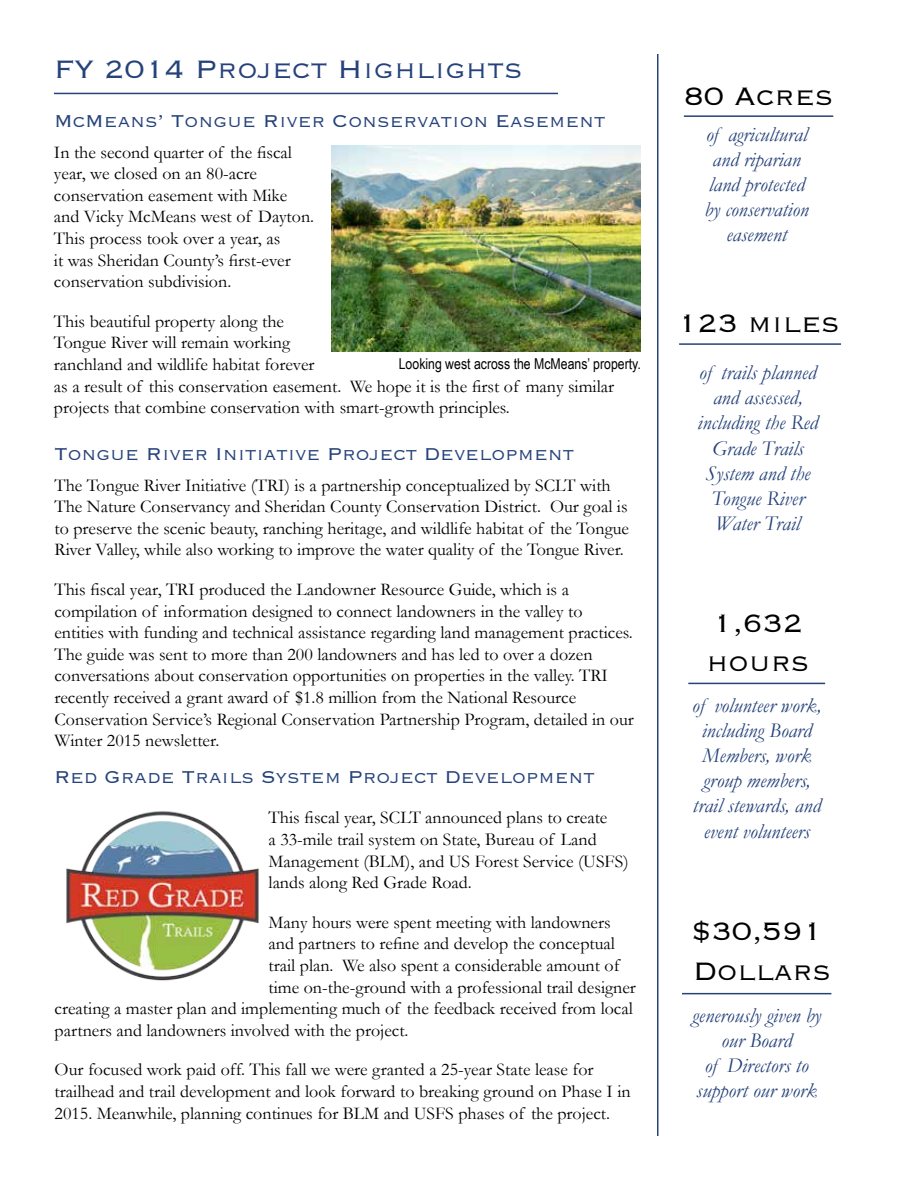
<style>
.page{position:relative;width:918px;height:1188px;background:#fff}
.page>*{position:absolute;margin:0;border:0;box-sizing:border-box;transform-origin:0 0}
.t1{font:300 33px/39.6px "Copperplate";color:#000}
.t2{font:300 33px "Copperplate";color:#25427a}
.t3{font:300 22.5px "Copperplate";color:#25427a}
.t4{font:italic 21px/25.2px "Garamond";color:#25427a;text-align:center}
.t5{font:18px/21.6px "Garamond";color:#000}
.t6{font:15px "Arial Narrow";color:#000}
</style>
<div class="page">
<hr style="left:657px;top:54px;width:1px;height:1082px;background:#25427a">
<img style="left:332px;top:146px;width:309px;height:206px">
<hr style="left:54px;top:93px;width:504px;height:1px;background:#25427a">
<img style="left:66px;top:811px;width:193px;height:170px">
<hr style="left:688px;top:683px;width:137px;height:1px;background:#25427a">
<hr style="left:682px;top:993px;width:149px;height:1px;background:#25427a">
<hr style="left:679px;top:343px;width:162px;height:2px;background:#25427a">
<hr style="left:684px;top:115px;width:149px;height:2px;background:#25427a">
<h1 class="t2" style="left:54px;top:48px;width:470px">FY 2014 Project Highlights</h1>
<p class="t3" style="left:54px;top:106px;width:553px">McMeans’ Tongue River Conservation Easement</p>
<p class="t5" style="left:54px;top:141px;width:262px">In the second quarter of the fiscal year, we closed on an 80-acre conservation easement with Mike and Vicky McMeans west of Dayton.<br>This process took over a year, as<br>it was Sheridan County’s first-ever conservation subdivision.</p>
<p class="t5" style="left:54px;top:310px;width:562px">This beautiful property along the<br>Tongue River will remain working<br>ranchland and wildlife habitat forever<br>as a result of this conservation easement. We hope it is the first of many similar projects that combine conservation with smart-growth principles.</p>
<p class="t6" style="left:399px;top:353px;width:244px">Looking west across the McMeans’ property.</p>
<p class="t3" style="left:54px;top:439px;width:522px">Tongue River Initiative Project Development</p>
<p class="t5" style="left:54px;top:474px;width:576px">The Tongue River Initiative (TRI) is a partnership conceptualized by SCLT with The Nature Conservancy and Sheridan County Conservation District. Our goal is to preserve the scenic beauty, ranching heritage, and wildlife habitat of the Tongue River Valley, while also working to improve the water quality of the Tongue River.</p>
<p class="t5" style="left:54px;top:578px;width:581px">This fiscal year, TRI produced the Landowner Resource Guide, which is a compilation of information designed to connect landowners in the valley to entities with funding and technical assistance regarding land management practices.<br>The guide was sent to more than 200 landowners and has led to over a dozen conversations about conservation opportunities on properties in the valley. TRI recently received a grant award of $1.8 million from the National Resource Conservation Service’s Regional Conservation Partnership Program, detailed in our Winter 2015 newsletter.</p>
<p class="t3" style="left:54px;top:762px;width:542px">Red Grade Trails System Project Development</p>
<p class="t5" style="left:269px;top:807px;width:362px">This fiscal year, SCLT announced plans to create<br>a 33-mile trail system on State, Bureau of Land Management (BLM), and US Forest Service (USFS) lands along Red Grade Road.</p>
<p class="t5" style="left:269px;top:911px;width:344px">Many hours were spent meeting with landowners</p>
<p class="t5" style="left:269px;top:933px;width:348px">and partners to refine and develop the conceptual</p>
<p class="t5" style="left:269px;top:954px;width:352px">trail plan. We also spent a considerable amount of</p>
<p class="t5" style="left:269px;top:976px;width:369px">time on-the-ground with a professional trail designer</p>
<p class="t5" style="left:55px;top:998px;width:580px">creating a master plan and implementing much of the feedback received from local</p>
<p class="t5" style="left:55px;top:1019px;width:355px">partners and landowners involved with the project.</p>
<p class="t5" style="left:55px;top:1059px;width:578px">Our focused work paid off. This fall we were granted a 25-year State lease for trailhead and trail development and look forward to breaking ground on Phase I in<br>2015. Meanwhile, planning continues for BLM and USFS phases of the project.</p>
<h1 class="t1" style="left:684px;top:75px;width:151px">80 Acres</h1>
<p class="t4" style="left:705px;top:121px;width:106px">of agricultural and riparian land protected by conservation easement</p>
<h1 class="t1" style="left:678px;top:301px;width:163px">123 miles</h1>
<p class="t4" style="left:698px;top:359px;width:122px">of trails planned and assessed, including the Red<br>Grade Trails<br>System and the<br>Tongue River<br>Water Trail</p>
<h1 class="t1" style="left:707px;top:601px;width:104px">1,632 hours</h1>
<p class="t4" style="left:692px;top:692px;width:131px">of volunteer work, including Board<br>Members, work group members, trail stewards, and event volunteers</p>
<h1 class="t1" style="left:692px;top:910px;width:141px">$30,591<br>Dollars</h1>
<p class="t4" style="left:692px;top:1002px;width:131px">generously given by our Board<br>of Directors to support our work</p>
</div>
